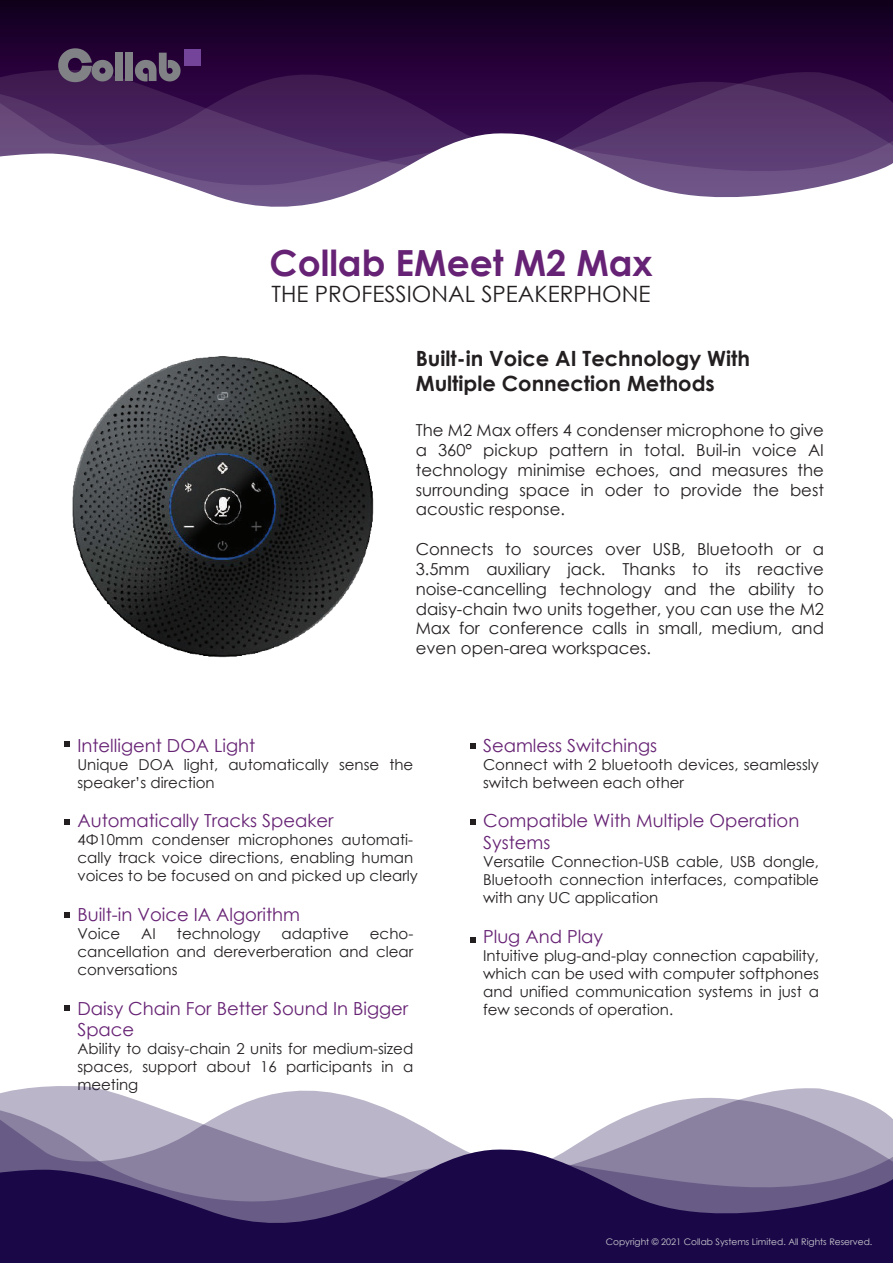
<style>
.page{position:relative;width:893px;height:1263px;background:#fff}
.page>*{position:absolute;margin:0;border:0;box-sizing:border-box;transform-origin:0 0}
.t1{font:700 36px "Century Gothic";color:#662274}
.t2{font:22.5px "Century Gothic";color:#231f20}
.t3{font:700 21px/25.2px "Century Gothic";color:#231f20}
.t4{font:18px/21.6px "Century Gothic";color:#662274}
.t5{font:16.5px/19.8px "Century Gothic";color:#231f20;text-align:justify}
.t6{font:15px/18px "Century Gothic";color:#231f20;text-align:justify}
.t7{font:9px "Century Gothic";color:#cfd0d2}
</style>
<div class="page">
<svg style="left:0;top:0;width:893px;height:70px;background:#1b002a"></svg>
<svg style="left:0;top:70px;width:893px;height:24px;background:#320c45"></svg>
<svg style="left:0;top:94px;width:893px;height:36px;background:#452059"></svg>
<svg style="left:0;top:130px;width:893px;height:77px"></svg>
<svg style="left:58px;top:48px;width:55px;height:34px;background:#5a4b64"></svg>
<div style="left:115px;top:53px;width:8px;height:28px;background:#808285"></div>
<div style="left:125px;top:53px;width:8px;height:28px;background:#808285"></div>
<svg style="left:135px;top:53px;width:46px;height:28px"></svg>
<div style="left:184px;top:49px;width:17px;height:17px;background:#73449a"></div>
<svg style="left:64px;top:742px;width:6px;height:5px"></svg>
<svg style="left:64px;top:820px;width:6px;height:5px"></svg>
<svg style="left:64px;top:912px;width:6px;height:6px"></svg>
<svg style="left:64px;top:1005px;width:6px;height:6px"></svg>
<svg style="left:470px;top:743px;width:5px;height:5px"></svg>
<svg style="left:470px;top:819px;width:5px;height:6px"></svg>
<svg style="left:470px;top:937px;width:5px;height:5px"></svg>
<svg style="left:0;top:1091px;width:893px;height:56px;fill:#bab5c8"></svg>
<svg style="left:0;top:1147px;width:893px;height:116px;background:#433368"></svg>
<img style="left:72px;top:356px;width:302px;height:302px">
<h1 class="t1" style="left:270px;top:236px;width:385px">Collab EMeet M2 Max</h1>
<h2 class="t2" style="left:272px;top:278px;width:380px">THE PROFESSIONAL SPEAKERPHONE</h2>
<h3 class="t3" style="left:416px;top:345px;width:336px">Built-in Voice AI Technology With<br>Multiple Connection Methods</h3>
<p class="t5" style="left:416px;top:420px;width:410px">The M2 Max offers 4 condenser microphone to give a 360° pickup pattern in total. Buil-in voice AI technology minimise echoes, and measures the surrounding space in oder to provide the best acoustic response.</p>
<p class="t5" style="left:416px;top:539px;width:410px">Connects to sources over USB, Bluetooth or a 3.5mm auxiliary jack. Thanks to its reactive noise-cancelling technology and the ability to daisy-chain two units together, you can use the M2<br>Max for conference calls in small, medium, and even open-area workspaces.</p>
<p class="t4" style="left:77px;top:734px;width:179px">Intelligent DOA Light</p>
<p class="t6" style="left:77px;top:755px;width:337px">Unique DOA light, automatically sense the speaker’s direction</p>
<p class="t4" style="left:77px;top:810px;width:258px">Automatically Tracks Speaker</p>
<p class="t6" style="left:77px;top:831px;width:342px;text-align:left">4Φ10mm condenser microphones automati&shy;cally track voice directions, enabling human voices to be focused on and picked up clearly</p>
<p class="t4" style="left:77px;top:903px;width:224px">Built-in Voice IA Algorithm</p>
<p class="t6" style="left:77px;top:924px;width:44px">Voice</p>
<p class="t6" style="left:141px;top:924px;width:16px">AI</p>
<p class="t6" style="left:177px;top:924px;width:85px">technology</p>
<p class="t6" style="left:282px;top:924px;width:69px">adaptive</p>
<p class="t6" style="left:77px;top:924px;width:337px;text-indent:292px">echo&shy;cancellation and dereverberation and clear conversations</p>
<p class="t4" style="left:77px;top:997px;width:332px">Daisy Chain For Better Sound In Bigger<br>Space</p>
<p class="t6" style="left:77px;top:1039px;width:337px">Ability to daisy-chain 2 units for medium-sized spaces, support about 16 participants in a meeting</p>
<p class="t4" style="left:483px;top:734px;width:176px">Seamless Switchings</p>
<p class="t6" style="left:483px;top:755px;width:337px">Connect with 2 bluetooth devices, seamlessly switch between each other</p>
<p class="t4" style="left:483px;top:810px;width:318px">Compatible With Multiple Operation<br>Systems</p>
<p class="t6" style="left:483px;top:852px;width:337px">Versatile Connection-USB cable, USB dongle, Bluetooth connection interfaces, compatible with any UC application</p>
<p class="t4" style="left:483px;top:925px;width:122px">Plug And Play</p>
<p class="t6" style="left:483px;top:946px;width:337px">Intuitive plug-and-play connection capability, which can be used with computer softphones and unified communication systems in just a few seconds of operation.</p>
<p class="t7" style="left:606px;top:1236px;width:268px">Copyright © 2021 Collab Systems Limited. All Rights Reserved.</p>
</div>
